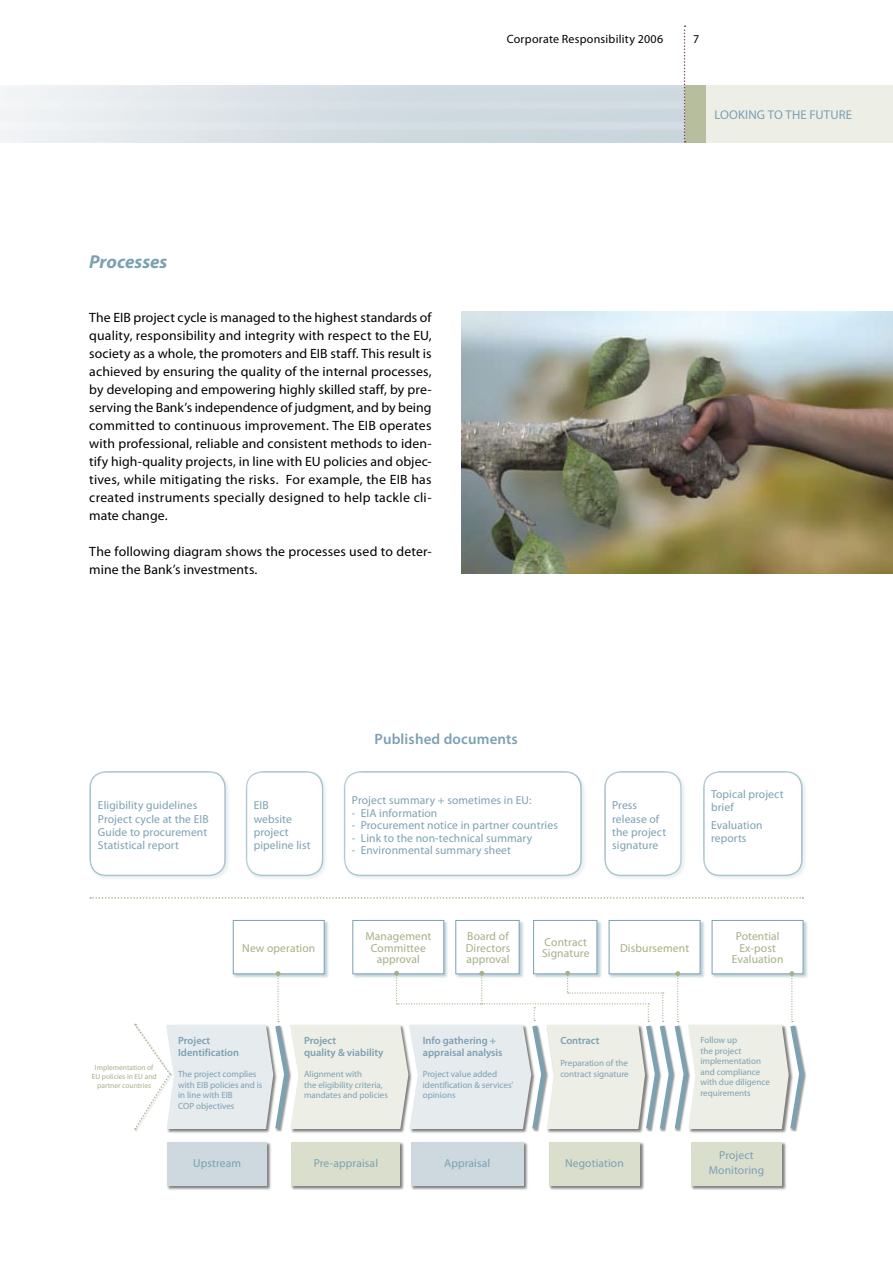
<style>
.page{position:relative;width:893px;height:1263px;background:#fff}
.page>*{position:absolute;margin:0;border:0;box-sizing:border-box;transform-origin:0 0}
.t1{font:italic 700 18.75px "Myriad Pro";color:#7ba1b2}
.t2{font:600 15px "Myriad Pro";letter-spacing:.01em;color:#7ba1b2}
.t3{font:13.5px/18px "Myriad Pro";letter-spacing:.01em;color:#000;text-align:justify}
.t4{font:12.75px "Myriad Pro";letter-spacing:.01em;color:#7ba1b2}
.t5{font:12px "Myriad Pro";letter-spacing:.02em;color:#000}
.t6{font:11.55px/13.2px "Myriad Pro";letter-spacing:.01em;color:#7ba1b2}
.t7{font:11.55px/11.6px "Myriad Pro";letter-spacing:.01em;color:#a5af87;text-align:center}
.t8{font:600 10.5px/11.2px "Myriad Pro";color:#7ba1b2}
.t9{font:9px/10.5px "Myriad Pro";color:#7ba1b2}
.t10{font:7.5px/9px "Myriad Pro";color:#a5af87;text-align:center}
</style>
<div class="page">
<div style="left:685px;top:85px;width:21px;height:57px;background:#b6be9e"></div>
<div style="left:706px;top:85px;width:187px;height:57px;background:#edeee5"></div>
<svg style="left:684px;top:26px;width:1px;height:116px"></svg>
<div style="left:88px;top:770px;width:143px;height:112px;background:#7ba1b2;opacity:.15"></div>
<div style="left:90px;top:772px;width:135px;height:103px;background:#fff;border-radius:16px"></div>
<div style="left:89px;top:771px;width:137px;height:105px;border:2px solid #7ba1b2;border-radius:16px"></div>
<div style="left:245px;top:770px;width:84px;height:112px;background:#7ba1b2;opacity:.15"></div>
<div style="left:246px;top:772px;width:77px;height:103px;background:#fff;border-radius:16px"></div>
<div style="left:246px;top:771px;width:77px;height:105px;border:2px solid #7ba1b2;border-radius:16px"></div>
<div style="left:343px;top:770px;width:244px;height:112px;background:#7ba1b2;opacity:.15"></div>
<div style="left:344px;top:772px;width:237px;height:103px;background:#fff;border-radius:16px"></div>
<div style="left:344px;top:771px;width:238px;height:105px;border:2px solid #7ba1b2;border-radius:16px"></div>
<div style="left:603px;top:770px;width:84px;height:112px;background:#7ba1b2;opacity:.15"></div>
<div style="left:605px;top:772px;width:76px;height:103px;background:#fff;border-radius:16px"></div>
<div style="left:604px;top:771px;width:78px;height:105px;border:2px solid #7ba1b2;border-radius:16px"></div>
<div style="left:702px;top:770px;width:106px;height:112px;background:#7ba1b2;opacity:.15"></div>
<div style="left:704px;top:772px;width:98px;height:103px;background:#fff;border-radius:16px"></div>
<div style="left:703px;top:771px;width:100px;height:105px;border:2px solid #7ba1b2;border-radius:16px"></div>
<svg style="left:90px;top:897px;width:713px;height:2px"></svg>
<div style="left:689px;top:1140px;width:98px;height:51px;background:#000;opacity:.5"></div>
<div style="left:691px;top:1142px;width:91px;height:43px;background:#dadecd"></div>
<div style="left:547px;top:1140px;width:98px;height:51px;background:#000;opacity:.5"></div>
<div style="left:549px;top:1142px;width:91px;height:43px;background:#dadecd"></div>
<div style="left:410px;top:1140px;width:119px;height:51px;background:#000;opacity:.5"></div>
<div style="left:411px;top:1142px;width:112px;height:43px;background:#cdd8df"></div>
<div style="left:290px;top:1140px;width:115px;height:51px;background:#000;opacity:.5"></div>
<div style="left:291px;top:1142px;width:109px;height:43px;background:#dadecd"></div>
<div style="left:166px;top:1140px;width:107px;height:51px;background:#000;opacity:.5"></div>
<div style="left:167px;top:1142px;width:100px;height:43px;background:#cdd8df"></div>
<div style="left:351px;top:919px;width:99px;height:60px;background:#7ba1b2;opacity:.5"></div>
<div style="left:353px;top:920px;width:91px;height:54px;background:#fff"></div>
<div style="left:352px;top:920px;width:92px;height:54px;border:1px solid #7ba1b2"></div>
<div style="left:232px;top:919px;width:98px;height:60px;background:#7ba1b2;opacity:.5"></div>
<div style="left:233px;top:920px;width:91px;height:54px;background:#fff"></div>
<div style="left:233px;top:920px;width:92px;height:54px;border:1px solid #7ba1b2"></div>
<div style="left:454px;top:919px;width:71px;height:60px;background:#7ba1b2;opacity:.5"></div>
<div style="left:456px;top:920px;width:63px;height:54px;background:#fff"></div>
<div style="left:455px;top:920px;width:64px;height:54px;border:1px solid #7ba1b2"></div>
<div style="left:532px;top:919px;width:71px;height:60px;background:#7ba1b2;opacity:.5"></div>
<div style="left:534px;top:920px;width:63px;height:54px;background:#fff"></div>
<div style="left:533px;top:920px;width:64px;height:54px;border:1px solid #7ba1b2"></div>
<div style="left:608px;top:919px;width:98px;height:60px;background:#7ba1b2;opacity:.5"></div>
<div style="left:609px;top:920px;width:91px;height:54px;background:#fff"></div>
<div style="left:609px;top:920px;width:91px;height:54px;border:1px solid #7ba1b2"></div>
<div style="left:711px;top:919px;width:98px;height:60px;background:#7ba1b2;opacity:.5"></div>
<div style="left:712px;top:920px;width:91px;height:54px;background:#fff"></div>
<div style="left:712px;top:920px;width:91px;height:54px;border:1px solid #7ba1b2"></div>
<svg style="left:134px;top:971px;width:672px;height:162px"></svg>
<img style="left:461px;top:311px;width:432px;height:263px">
<h1 class="t1" style="left:89px;top:249px;width:80px">Processes</h1>
<p class="t3" style="left:89px;top:308px;width:344px">The EIB project cycle is managed to the highest standards of quality, responsibility and integrity with respect to the EU, society as a whole, the promoters and EIB staff. This result is achieved by ensuring the quality of the internal processes, by developing and empowering highly skilled staff, by pre&shy;serving the Bank’s independence of judgment, and by being committed to continuous improvement. The EIB operates with professional, reliable and consistent methods to iden&shy;tify high-quality projects, in line with EU policies and objec&shy;tives, while mitigating the risks. For example, the EIB has created instruments specially designed to help tackle cli&shy;mate change.</p>
<p class="t3" style="left:89px;top:542px;width:344px">The following diagram shows the processes used to deter&shy;mine the Bank’s investments.</p>
<p class="t5" style="left:507px;top:32px;width:158px">Corporate Responsibility 2006</p>
<p class="t4" style="left:714px;top:106px;width:139px">LOOKING TO THE FUTURE</p>
<p class="t2" style="left:375px;top:729px;width:145px">Published documents</p>
<p class="t6" style="left:98px;top:799px;width:112px">Eligibility guidelines<br>Project cycle at the EIB<br>Guide to procurement<br>Statistical report</p>
<p class="t6" style="left:254px;top:799px;width:58px">EIB<br>website project pipeline list</p>
<p class="t6" style="left:352px;top:794px;width:181px">Project summary + sometimes in EU:</p>
<p class="t6" style="left:352px;top:806px;width:87px">- EIA information</p>
<p class="t6" style="left:352px;top:818px;width:207px">- Procurement notice in partner countries</p>
<p class="t6" style="left:352px;top:831px;width:182px">- Link to the non-technical summary</p>
<p class="t6" style="left:352px;top:843px;width:161px">- Environmental summary sheet</p>
<p class="t6" style="left:612px;top:799px;width:55px">Press release of the project signature</p>
<p class="t6" style="left:711px;top:787px;width:74px">Topical project brief</p>
<p class="t6" style="left:711px;top:818px;width:53px">Evaluation reports</p>
<p class="t7" style="left:242px;top:942px;width:75px">New operation</p>
<p class="t7" style="left:365px;top:930px;width:67px">Management<br>Committee approval</p>
<p class="t7" style="left:466px;top:930px;width:46px;text-align:left">Board of<br>Directors approval</p>
<p class="t7" style="left:542px;top:936px;width:49px;text-align:left">Contract<br>Signature</p>
<p class="t7" style="left:620px;top:942px;width:70px">Disbursement</p>
<p class="t7" style="left:732px;top:930px;width:53px">Potential<br>Ex-post<br>Evaluation</p>
<p class="t10" style="left:92px;top:1063px;width:67px">Implementation of<br>EU policies in EU and partner countries</p>
<p class="t8" style="left:178px;top:1035px;width:62px">Project<br>Identification</p>
<p class="t9" style="left:178px;top:1069px;width:86px">The project complies with EIB policies and is in line with EIB<br>COP objectives</p>
<p class="t8" style="left:304px;top:1035px;width:81px">Project<br>quality &amp; viability</p>
<p class="t9" style="left:304px;top:1069px;width:85px">Alignment with<br>the eligibility criteria, mandates and policies</p>
<p class="t8" style="left:423px;top:1035px;width:81px">Info gathering + appraisal analysis</p>
<p class="t9" style="left:423px;top:1069px;width:92px">Project value added identification &amp; services’ opinions</p>
<p class="t8" style="left:560px;top:1035px;width:41px">Contract</p>
<p class="t9" style="left:560px;top:1058px;width:70px">Preparation of the contract signature</p>
<p class="t6" style="left:193px;top:1156px;width:49px">Upstream</p>
<p class="t6" style="left:314px;top:1156px;width:66px">Pre-appraisal</p>
<p class="t6" style="left:444px;top:1156px;width:48px">Appraisal</p>
<p class="t6" style="left:565px;top:1156px;width:60px">Negotiation</p>
<p class="t9" style="left:700px;top:1035px;width:71px">Follow up<br>the project implementation and compliance with due diligence requirements</p>
<p class="t6" style="left:709px;top:1148px;width:57px;line-height:14.5px;text-align:center">Project<br>Monitoring</p>
</div>
